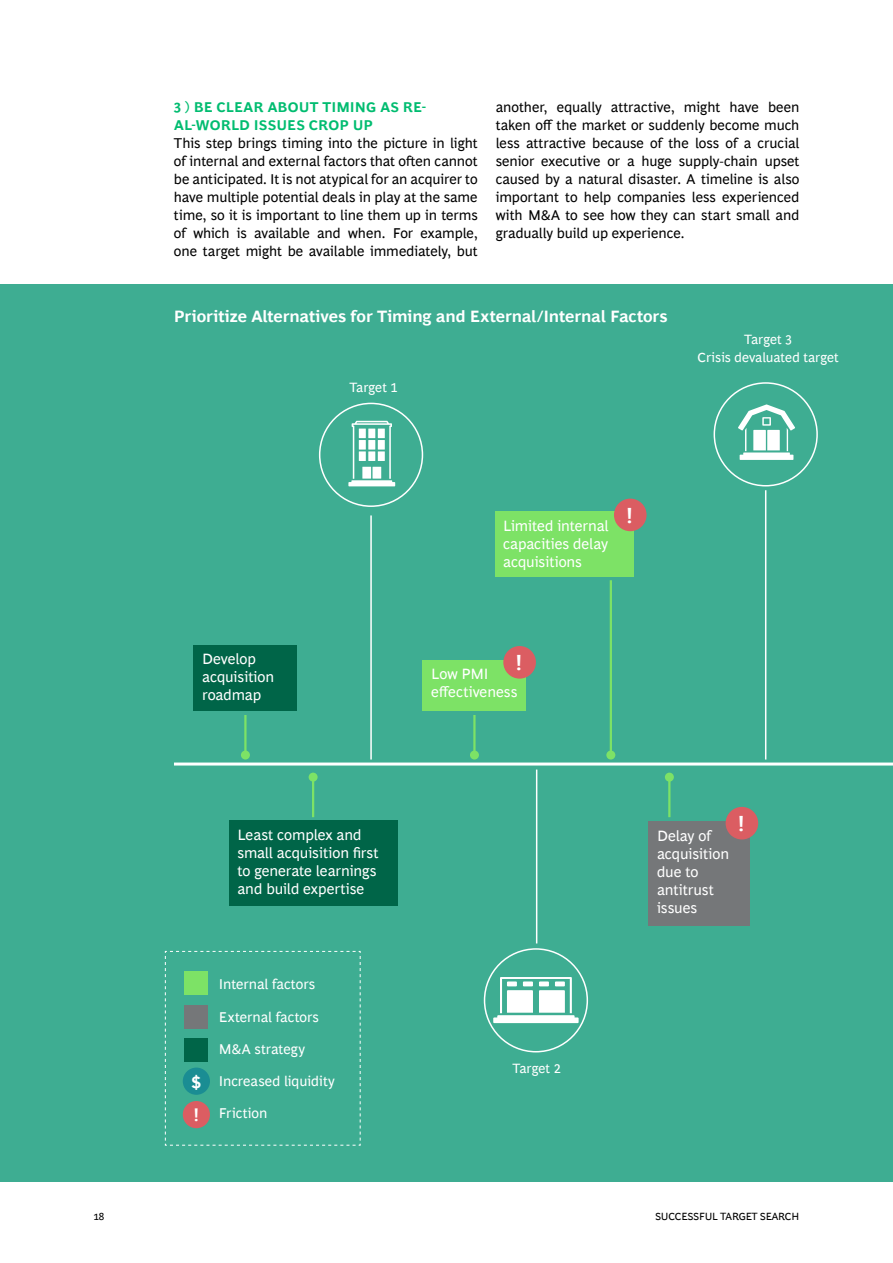
<style>
.page{position:relative;width:893px;height:1263px;background:#fff}
.page>*{position:absolute;margin:0;border:0;box-sizing:border-box;transform-origin:0 0}
.t1{font:700 21px "Henderson BCG Sans";color:#fff}
.t2{font:700 17.55px "Henderson BCG Sans";color:#fff}
.t3{font:700 16.5px "Henderson BCG Sans";letter-spacing:-.01em;color:#fff}
.t4{font:15px/18px "Henderson BCG Sans";letter-spacing:-.005em;color:#fff}
.t5{font:14.25px/18px "Henderson BCG Sans";letter-spacing:-.005em;color:#000;text-align:justify}
.t6{font:14.25px "Henderson BCG Sans";letter-spacing:-.005em;color:#fff}
.t7{font:700 14.25px/18px "Henderson BCG Sans";letter-spacing:.01em;color:#00bc70}
.t8{font:13.5px/18px "Henderson BCG Sans";letter-spacing:-.005em;color:#fff;text-align:center}
.t9{font:10.5px "Henderson BCG Sans";letter-spacing:-.02em;color:#000}
</style>
<div class="page">
<div style="left:0;top:284px;width:893px;height:898px;background:#3ead92"></div>
<div style="left:194px;top:645px;width:103px;height:65px;background:#006548"></div>
<div style="left:229px;top:820px;width:168px;height:86px;background:#006548"></div>
<div style="left:423px;top:660px;width:103px;height:50px;background:#7de266"></div>
<div style="left:503px;top:646px;width:33px;height:33px;background:#db5d62;border-radius:50%"></div>
<div style="left:495px;top:511px;width:139px;height:66px;background:#7de266"></div>
<div style="left:614px;top:499px;width:33px;height:32px;background:#db5d62;border-radius:50%"></div>
<div style="left:648px;top:821px;width:102px;height:105px;background:#757779"></div>
<div style="left:726px;top:807px;width:32px;height:32px;background:#db5d62;border-radius:50%"></div>
<hr style="left:174px;top:762px;width:719px;height:3px;background:#fff">
<hr style="left:244px;top:715px;width:3px;height:40px;background:#7de266">
<div style="left:241px;top:750px;width:9px;height:9px;background:#7de266;border-radius:50%"></div>
<hr style="left:312px;top:777px;width:2px;height:40px;background:#7de266">
<div style="left:309px;top:773px;width:9px;height:9px;background:#7de266;border-radius:50%"></div>
<hr style="left:473px;top:715px;width:3px;height:40px;background:#7de266">
<div style="left:470px;top:750px;width:9px;height:9px;background:#7de266;border-radius:50%"></div>
<hr style="left:610px;top:580px;width:2px;height:175px;background:#7de266">
<div style="left:606px;top:750px;width:9px;height:9px;background:#7de266;border-radius:50%"></div>
<hr style="left:668px;top:777px;width:2px;height:40px;background:#7de266">
<div style="left:665px;top:773px;width:9px;height:9px;background:#7de266;border-radius:50%"></div>
<svg style="left:165px;top:951px;width:196px;height:195px"></svg>
<hr style="left:370px;top:515px;width:2px;height:244px;background:#fff">
<div style="left:319px;top:403px;width:104px;height:104px;border:2px solid #fff;border-radius:50%"></div>
<svg style="left:348px;top:421px;width:47px;height:65px"></svg>
<hr style="left:536px;top:769px;width:1px;height:174px;background:#fff">
<div style="left:484px;top:948px;width:104px;height:104px;border:2px solid #fff;border-radius:50%"></div>
<svg style="left:493px;top:977px;width:86px;height:46px"></svg>
<hr style="left:765px;top:490px;width:1px;height:269px;background:#fff">
<div style="left:714px;top:382px;width:104px;height:104px;border:2px solid #fff;border-radius:50%"></div>
<svg style="left:738px;top:404px;width:57px;height:56px"></svg>
<p class="t7" style="left:174px;top:96px;width:253px">3 ) BE CLEAR ABOUT TIMING AS RE-<br>AL-WORLD ISSUES CROP UP</p>
<p class="t5" style="left:174px;top:132px;width:305px">This step brings timing into the picture in light of internal and external factors that often cannot be anticipated. It is not atypical for an acquirer to have multiple potential deals in play at the same time, so it is important to line them up in terms of which is available and when. For example, one target might be available immediately, but</p>
<p class="t5" style="left:496px;top:96px;width:305px">another, equally attractive, might have been taken off the market or suddenly become much less attractive because of the loss of a crucial senior executive or a huge supply-chain upset caused by a natural disaster. A timeline is also important to help companies less experienced with M&amp;A to see how they can start small and gradually build up experience.</p>
<p class="t3" style="left:174px;top:304px;width:495px">Prioritize Alternatives for Timing and External/Internal Factors</p>
<p class="t8" style="left:349px;top:377px;width:50px">Target 1</p>
<p class="t8" style="left:698px;top:329px;width:143px">Target 3<br>Crisis devaluated target</p>
<p class="t4" style="left:202px;top:649px;width:74px">Develop acquisition roadmap</p>
<p class="t4" style="left:503px;top:516px;width:107px;text-align:justify">Limited internal capacities delay acquisitions</p>
<h1 class="t1" style="left:626px;top:500px;width:8px">!</h1>
<h1 class="t1" style="left:516px;top:648px;width:8px">!</h1>
<p class="t4" style="left:431px;top:664px;width:88px">Low PMI effectiveness</p>
<p class="t4" style="left:237px;top:824px;width:143px">Least complex and small acquisition first to generate learnings and build expertise</p>
<p class="t2" style="left:192px;top:1069px;width:11px">$</p>
<p class="t2" style="left:193px;top:1102px;width:7px">!</p>
<p class="t6" style="left:219px;top:974px;width:98px">Internal factors</p>
<p class="t6" style="left:219px;top:1006px;width:101px">External factors</p>
<p class="t6" style="left:219px;top:1038px;width:88px">M&amp;A strategy</p>
<p class="t6" style="left:219px;top:1071px;width:117px">Increased liquidity</p>
<p class="t6" style="left:219px;top:1103px;width:50px">Friction</p>
<p class="t8" style="left:513px;top:1058px;width:50px">Target 2</p>
<p class="t4" style="left:657px;top:825px;width:74px">Delay of acquisition due to antitrust issues</p>
<h1 class="t1" style="left:738px;top:808px;width:8px">!</h1>
<p class="t9" style="left:94px;top:1209px;width:12px">18</p>
<p class="t9" style="left:655px;top:1209px;width:146px">SUCCESSFUL TARGET SEARCH</p>
</div>
